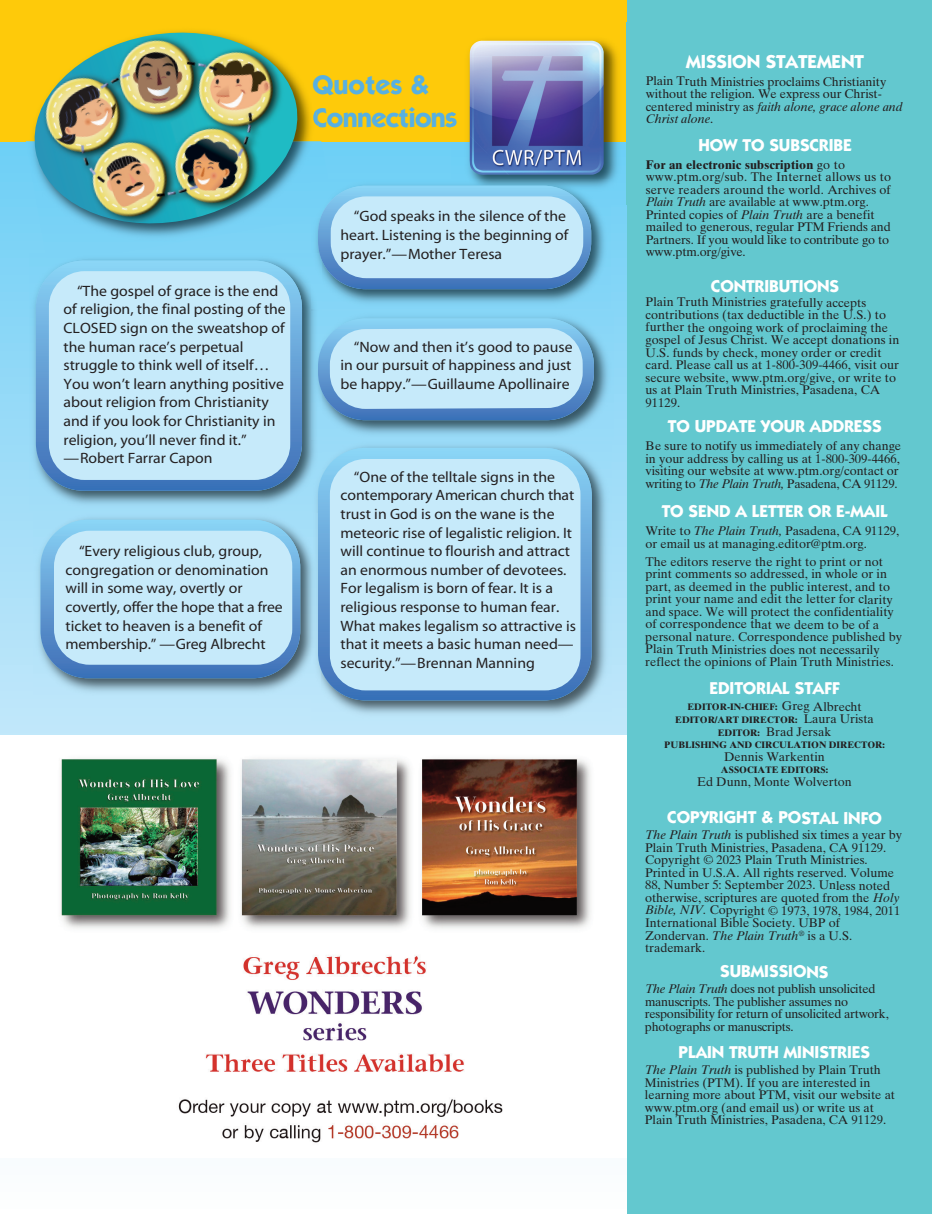
<style>
.page{position:relative;width:945px;height:1215px;background:#fff}
.page>*{position:absolute;margin:0;border:0;box-sizing:border-box;transform-origin:0 0}
.t1{font:700 27px/32.4px "Itc Kabel";letter-spacing:-.025em;color:#57b0e2}
.t2{font:700 18.75px "Itc Kabel";color:#fff}
.t3{font:700 17.25px "Itc Kabel";color:#fff}
.t4{font:15px/18.6px "Myriad";color:#231f20;scale:1.05 1}
.t5{font:12.6px/12.6px "Times Ten";color:#231f20}
.t6{font:12.6px/12.5px "Times Ten";letter-spacing:-.02em;color:#231f20}
.t7{font:700 9.45px/12.6px "Times Ten";color:#231f20;text-align:center}
.s1{font-style:italic}
.s2{font-weight:700}
.s3{font-weight:400;font-size:12.6px}
.s4{font-weight:700;font-size:9.45px}
</style>
<div class="page">
<svg style="left:0;top:141px;width:627px;height:594px;background:#a2def7"></svg>
<div style="left:0;top:0;width:627px;height:141px;background:#feca0a"></div>
<div style="left:627px;top:0;width:305px;height:1214px;background:#63c8cf"></div>
<img style="left:451px;top:141px;width:176px;height:63px">
<img style="left:468px;top:23px;width:159px;height:118px">
<img style="left:451px;top:112px;width:6px;height:15px">
<img style="left:470px;top:41px;width:134px;height:134px">
<img style="left:26px;top:141px;width:302px;height:113px">
<img style="left:305px;top:95px;width:6px;height:46px">
<img style="left:313px;top:110px;width:6px;height:17px">
<img style="left:27px;top:31px;width:278px;height:202px">
<img style="left:29px;top:254px;width:293px;height:256px">
<img style="left:46px;top:254px;width:67px;height:11px">
<svg style="left:36px;top:261px;width:266px;height:230px;background:#62a0d5"></svg>
<div style="left:49px;top:271px;width:241px;height:209px;background:#c6eafa;border-radius:36px"></div>
<img style="left:60px;top:758px;width:531px;height:385px">
<img style="left:34px;top:513px;width:277px;height:185px">
<svg style="left:40px;top:520px;width:260px;height:158px;background:#62a0d5"></svg>
<div style="left:54px;top:531px;width:238px;height:134px;background:#c6eafa;border-radius:36px"></div>
<img style="left:311px;top:441px;width:300px;height:279px">
<img style="left:311px;top:441px;width:11px;height:69px">
<svg style="left:318px;top:448px;width:274px;height:252px;background:#65a3d7"></svg>
<div style="left:330px;top:459px;width:251px;height:231px;background:#c6eafa;border-radius:36px"></div>
<img style="left:311px;top:179px;width:300px;height:129px">
<img style="left:451px;top:179px;width:160px;height:25px">
<img style="left:311px;top:179px;width:23px;height:40px">
<img style="left:311px;top:254px;width:11px;height:54px">
<svg style="left:318px;top:186px;width:273px;height:103px;background:#63a0d5"></svg>
<div style="left:331px;top:196px;width:252px;height:82px;background:#c6eafa;border-radius:36px"></div>
<img style="left:312px;top:312px;width:301px;height:127px">
<svg style="left:318px;top:319px;width:276px;height:101px;background:#609dd4"></svg>
<svg style="left:330px;top:328px;width:253px;height:81px;background:#bfe4f7"></svg>
<h1 class="t1" style="left:313px;top:68px;width:146px">Quotes &amp;<br>Connections</h1>
<p class="t4" style="left:64px;top:282px;width:213px;text-indent:13px">“The gospel of grace is the end of religion, the final posting of the<br>CLOSED sign on the sweatshop of the human race’s perpetual struggle to think well of itself…<br>You won’t learn anything positive about religion from Christianity and if you look for Christianity in religion, you’ll never find it.” —Robert Farrar Capon</p>
<p class="t4" style="left:66px;top:543px;width:208px;text-indent:13px">“Every religious club, group, congregation or denomination will in some way, overtly or covertly, offer the hope that a free ticket to heaven is a benefit of membership.” —Greg Albrecht</p>
<p class="t4" style="left:340px;top:208px;width:219px;text-indent:14px">“God speaks in the silence of the heart. Listening is the beginning of prayer.”—Mother Teresa</p>
<p class="t4" style="left:340px;top:338px;width:223px;text-align:justify;text-indent:14px">“Now and then it’s good to pause in our pursuit of happiness and just be happy.”—Guillaume Apollinaire</p>
<p class="t4" style="left:340px;top:468px;width:226px;text-indent:14px">“One of the telltale signs in the contemporary American church that trust in God is on the wane is the meteoric rise of legalistic religion. It will continue to flourish and attract an enormous number of devotees.<br>For legalism is born of fear. It is a religious response to human fear.<br>What makes legalism so attractive is that it meets a basic human need— security.”—Brennan Manning</p>
<h2 class="t2" style="left:686px;top:50px;width:179px">MISSION STATEMENT</h2>
<p class="t5" style="left:646px;top:75px;width:259px">Plain Truth Ministries proclaims Christianity without the religion. We express our Christ&shy;centered ministry as <span class="s1">faith alone, grace alone and Christ alone</span>.</p>
<h3 class="t3" style="left:698px;top:134px;width:155px">HOW TO SUBSCRIBE</h3>
<p class="t5" style="left:646px;top:158px;width:247px"><span class="s2">For an electronic subscription</span> go to www.ptm.org/sub. The Internet allows us to serve readers around the world. Archives of <span class="s1">Plain Truth</span> are available at www.ptm.org.<br>Printed copies of <span class="s1">Plain Truth</span> are a benefit mailed to generous, regular PTM Friends and Partners. If you would like to contribute go to www.ptm.org/give.</p>
<h3 class="t3" style="left:711px;top:276px;width:130px">CONTRIBUTIONS</h3>
<p class="t5" style="left:646px;top:296px;width:255px">Plain Truth Ministries gratefully accepts contributions (tax deductible in the U.S.) to further the ongoing work of proclaiming the gospel of Jesus Christ. We accept donations in U.S. funds by check, money order or credit card. Please call us at 1-800-309-4466, visit our secure website, www.ptm.org/give, or write to us at Plain Truth Ministries, Pasadena, CA 91129.</p>
<h3 class="t3" style="left:668px;top:416px;width:215px">TO UPDATE YOUR ADDRESS</h3>
<p class="t5" style="left:645px;top:439px;width:257px">Be sure to notify us immediately of any change in your address by calling us at 1-800-309-4466, visiting our website at www.ptm.org/contact or writing to <span class="s1">The Plain Truth,</span> Pasadena, CA 91129.</p>
<h3 class="t3" style="left:662px;top:501px;width:228px">TO SEND A LETTER OR E-MAIL</h3>
<p class="t5" style="left:645px;top:525px;width:255px">Write to <span class="s1">The Plain Truth,</span> Pasadena, CA 91129, or email us at managing.editor@ptm.org.</p>
<p class="t5" style="left:645px;top:555px;width:258px">The editors reserve the right to print or not print comments so addressed, in whole or in part, as deemed in the public interest, and to print your name and edit the letter for clarity and space. We will protect the confidentiality of correspondence that we deem to be of a personal nature. Correspondence published by Plain Truth Ministries does not necessarily reflect the opinions of Plain Truth Ministries.</p>
<h3 class="t3" style="left:709px;top:677px;width:132px">EDITORIAL STAFF</h3>
<p class="t7" style="left:675px;top:701px;width:200px">EDITOR-IN-CHIEF: <span class="s3">Greg Albrecht<br></span>EDITOR/ART DIRECTOR: <span class="s3">Laura Urista</span></p>
<p class="t5" style="left:718px;top:725px;width:115px"><span class="s4">EDITOR:</span> Brad Jersak</p>
<p class="t7" style="left:664px;top:738px;width:222px">PUBLISHING AND CIRCULATION DIRECTOR:</p>
<p class="t5" style="left:724px;top:750px;width:102px">Dennis Warkentin</p>
<p class="t7" style="left:721px;top:764px;width:109px">ASSOCIATE EDITORS:</p>
<p class="t5" style="left:697px;top:775px;width:156px">Ed Dunn, Monte Wolverton</p>
<h3 class="t3" style="left:667px;top:807px;width:216px">COPYRIGHT &amp; POSTAL INFO</h3>
<p class="t5" style="left:645px;top:829px;width:259px"><span class="s1">The Plain Truth</span> is published six times a year by Plain Truth Ministries, Pasadena, CA 91129.<br>Copyright © 2023 Plain Truth Ministries.<br>Printed in U.S.A. All rights reserved. Volume 88, Number 5: September 2023. Unless noted otherwise, scriptures are quoted from the <span class="s1">Holy Bible, NIV.</span> Copyright © 1973, 1978, 1984, 2011<br>International Bible Society. UBP of Zondervan. <span class="s1">The Plain Truth</span><sup>®</sup> is a U.S. trademark.</p>
<h3 class="t3" style="left:720px;top:961px;width:110px">SUBMISSIONS</h3>
<p class="t6" style="left:645px;top:983px;width:245px"><span class="s1">The Plain Truth</span> does not publish unsolicited manuscripts. The publisher assumes no responsibility for return of unsolicited artwork, photographs or manuscripts.</p>
<h3 class="t3" style="left:678px;top:1042px;width:193px">PLAIN TRUTH MINISTRIES</h3>
<p class="t5" style="left:645px;top:1063px;width:252px"><span class="s1">The Plain Truth</span> is published by Plain Truth Ministries (PTM). If you are interested in learning more about PTM, visit our website at www.ptm.org (and email us) or write us at Plain Truth Ministries, Pasadena, CA 91129.</p>
</div>
